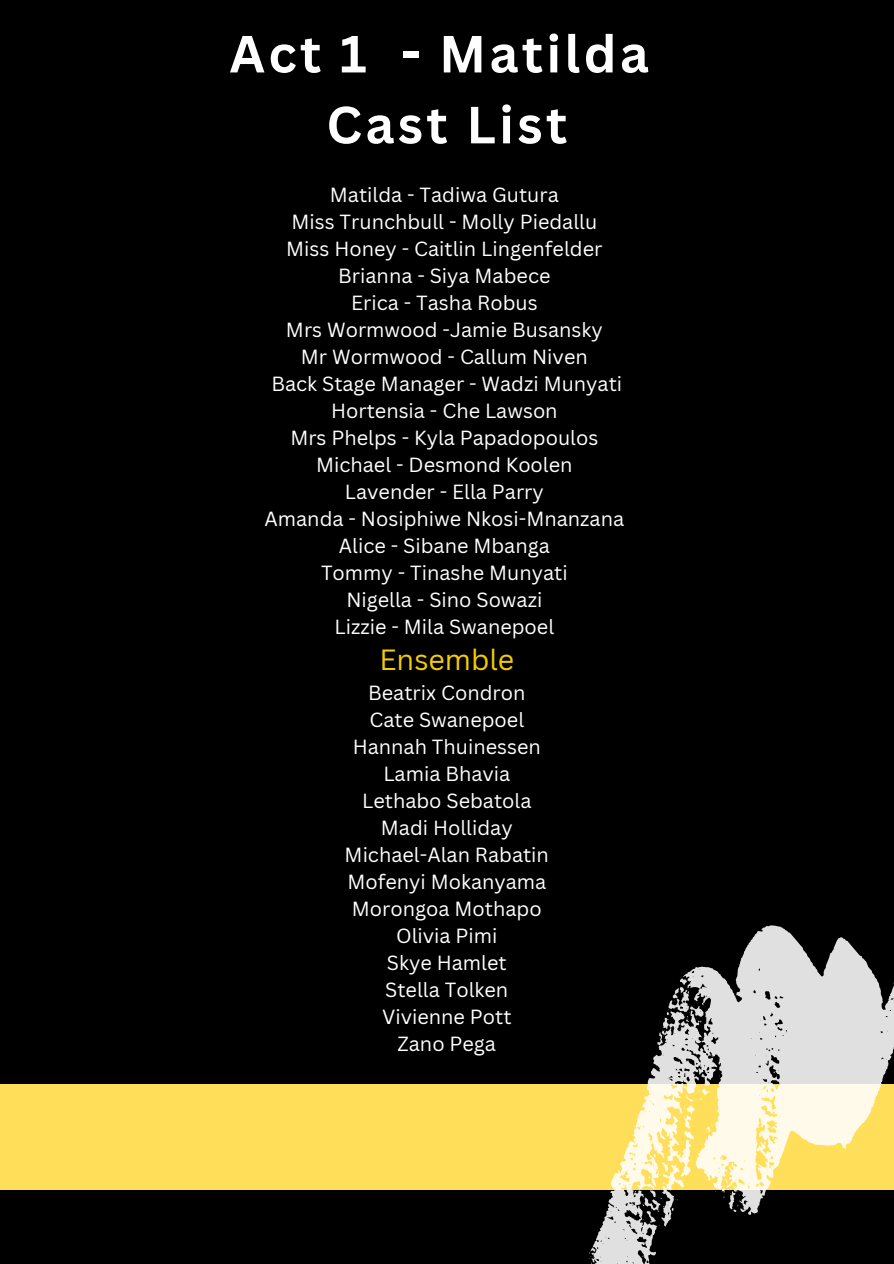
<style>
.page{position:relative;width:894px;height:1264px;background:#fff}
.page>*{position:absolute;margin:0;border:0;box-sizing:border-box;transform-origin:0 0}
.t1{font:700 51.15px/70.8px "Canva Sans";letter-spacing:.065em;color:#fff;text-align:center}
.t2{font:28.5px "Canva Sans";color:#f3cc00}
.t3{font:19.95px "Canva Sans";color:#fff}
</style>
<div class="page">
<div style="left:0;top:0;width:893px;height:1263px;background:#000"></div>
<div style="left:0;top:1084px;width:893px;height:105px;background:#ffde59"></div>
<svg style="left:484px;top:925px;width:409px;height:338px"></svg>
<svg style="left:652px;top:976px;width:53px;height:70px"></svg>
<svg style="left:714px;top:1172px;width:28px;height:40px"></svg>
<svg style="left:680px;top:1087px;width:32px;height:58px"></svg>
<svg style="left:772px;top:1071px;width:5px;height:5px"></svg>
<svg style="left:761px;top:1137px;width:13px;height:8px"></svg>
<svg style="left:630px;top:1153px;width:72px;height:73px"></svg>
<h1 class="t1" style="left:229px;top:17px;width:421px">Act 1 - Matilda<br>Cast List</h1>
<p class="t3" style="left:330px;top:180px;width:230px">Matilda - Tadiwa Gutura</p>
<p class="t3" style="left:291px;top:207px;width:307px">Miss Trunchbull - Molly Piedallu</p>
<p class="t3" style="left:286px;top:234px;width:317px">Miss Honey - Caitlin Lingenfelder</p>
<p class="t3" style="left:338px;top:261px;width:214px">Brianna - Siya Mabece</p>
<p class="t3" style="left:351px;top:288px;width:188px">Erica - Tasha Robus</p>
<p class="t3" style="left:286px;top:315px;width:318px">Mrs Wormwood -Jamie Busansky</p>
<p class="t3" style="left:301px;top:342px;width:288px">Mr Wormwood - Callum Niven</p>
<p class="t3" style="left:271px;top:369px;width:352px">Back Stage Manager - Wadzi Munyati</p>
<p class="t3" style="left:331px;top:396px;width:228px">Hortensia - Che Lawson</p>
<p class="t3" style="left:290px;top:423px;width:309px">Mrs Phelps - Kyla Papadopoulos</p>
<p class="t3" style="left:316px;top:450px;width:258px">Michael - Desmond Koolen</p>
<p class="t3" style="left:345px;top:477px;width:200px">Lavender - Ella Parry</p>
<p class="t3" style="left:264px;top:504px;width:361px">Amanda - Nosiphiwe Nkosi-Mnanzana</p>
<p class="t3" style="left:339px;top:531px;width:212px">Alice - Sibane Mbanga</p>
<p class="t3" style="left:321px;top:558px;width:248px">Tommy - Tinashe Munyati</p>
<p class="t3" style="left:346px;top:585px;width:197px">Nigella - Sino Sowazi</p>
<p class="t3" style="left:334px;top:612px;width:221px">Lizzie - Mila Swanepoel</p>
<p class="t2" style="left:379px;top:639px;width:136px">Ensemble</p>
<p class="t3" style="left:368px;top:679px;width:159px">Beatrix Condron</p>
<p class="t3" style="left:369px;top:706px;width:156px">Cate Swanepoel</p>
<p class="t3" style="left:352px;top:733px;width:190px">Hannah Thuinessen</p>
<p class="t3" style="left:383px;top:760px;width:128px">Lamia Bhavia</p>
<p class="t3" style="left:362px;top:787px;width:171px">Lethabo Sebatola</p>
<p class="t3" style="left:381px;top:814px;width:133px">Madi Holliday</p>
<p class="t3" style="left:344px;top:841px;width:206px">Michael-Alan Rabatin</p>
<p class="t3" style="left:347px;top:868px;width:200px">Mofenyi Mokanyama</p>
<p class="t3" style="left:352px;top:895px;width:191px">Morongoa Mothapo</p>
<p class="t3" style="left:396px;top:922px;width:103px">Olivia Pimi</p>
<p class="t3" style="left:387px;top:949px;width:121px">Skye Hamlet</p>
<p class="t3" style="left:385px;top:976px;width:124px">Stella Tolken</p>
<p class="t3" style="left:382px;top:1003px;width:131px">Vivienne Pott</p>
<p class="t3" style="left:397px;top:1030px;width:100px">Zano Pega</p>
</div>
